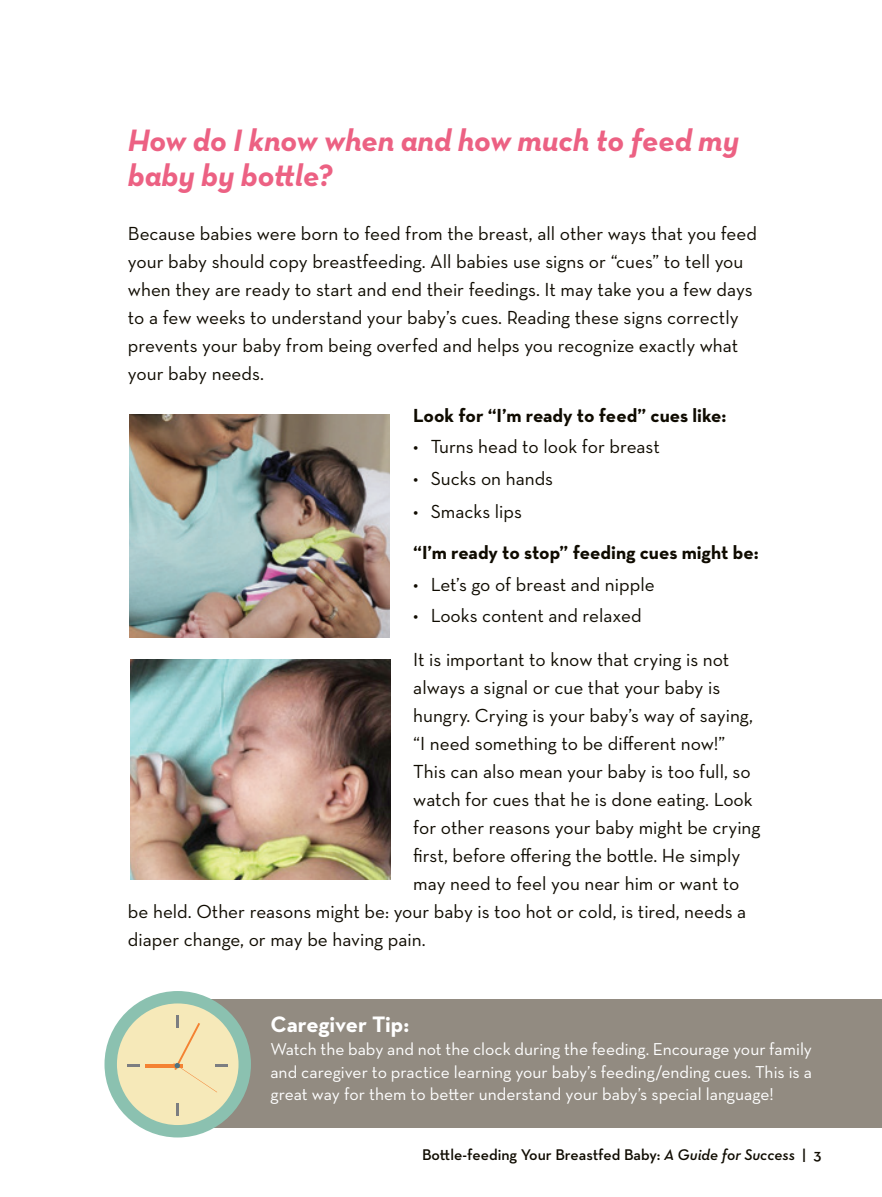
<style>
.page{position:relative;width:882px;height:1197px;background:#fff}
.page>*{position:absolute;margin:0;border:0;box-sizing:border-box;transform-origin:0 0}
.t1{font:italic 700 31.5px/35px "Neutraface Text";color:#ec6183}
.t2{font:700 22.75px "Neutraface Text";color:#fff}
.t3{font:19.25px/28px "Neutraface Text";color:#0f0b00}
.t4{font:700 19.25px "Neutraface Text";color:#0f0b00}
.t5{font:17.5px/22.8px "Neutraface Text";color:#fff;text-align:justify}
.t6{font:600 15.75px "Neutraface Text";color:#0f0b00}
.s1{font-family:"Neutraface Text Demi Italic Alt";font-weight:400}
</style>
<div class="page">
<img style="left:129px;top:414px;width:260px;height:223px">
<img style="left:131px;top:660px;width:260px;height:220px">
<div style="left:189px;top:999px;width:693px;height:129px;background:#928b81"></div>
<svg style="left:105px;top:991px;width:146px;height:147px"></svg>
<p class="t1" style="left:128px;top:122px;width:613px">How do I know when and how much to feed my baby by bottle?</p>
<p class="t3" style="left:128px;top:219px;width:631px">Because babies were born to feed from the breast, all other ways that you feed your baby should copy breastfeeding. All babies use signs or “cues” to tell you when they are ready to start and end their feedings. It may take you a few days to a few weeks to understand your baby’s cues. Reading these signs correctly prevents your baby from being overfed and helps you recognize exactly what your baby needs.</p>
<p class="t4" style="left:413px;top:403px;width:315px">Look for “I’m ready to feed” cues like:</p>
<p class="t3" style="left:413px;top:432px;width:248px">• Turns head to look for breast</p>
<p class="t3" style="left:413px;top:464px;width:142px">• Sucks on hands</p>
<p class="t3" style="left:413px;top:497px;width:110px">• Smacks lips</p>
<p class="t4" style="left:413px;top:540px;width:347px">“I’m ready to stop” feeding cues might be:</p>
<p class="t3" style="left:413px;top:570px;width:243px">• Let’s go of breast and nipple</p>
<p class="t3" style="left:413px;top:601px;width:230px">• Looks content and relaxed</p>
<p class="t3" style="left:413px;top:645px;width:318px">It is important to know that crying is not</p>
<p class="t3" style="left:413px;top:673px;width:308px">always a signal or cue that your baby is</p>
<p class="t3" style="left:413px;top:701px;width:341px">hungry. Crying is your baby’s way of saying,</p>
<p class="t3" style="left:413px;top:729px;width:314px">“I need something to be different now!”</p>
<p class="t3" style="left:413px;top:757px;width:339px">This can also mean your baby is too full, so</p>
<p class="t3" style="left:413px;top:785px;width:341px">watch for cues that he is done eating. Look</p>
<p class="t3" style="left:413px;top:813px;width:349px">for other reasons your baby might be crying</p>
<p class="t3" style="left:413px;top:841px;width:328px">first, before offering the bottle. He simply</p>
<p class="t3" style="left:413px;top:869px;width:328px">may need to feel you near him or want to</p>
<p class="t3" style="left:128px;top:897px;width:620px">be held. Other reasons might be: your baby is too hot or cold, is tired, needs a</p>
<p class="t3" style="left:128px;top:925px;width:299px">diaper change, or may be having pain.</p>
<p class="t2" style="left:270px;top:1010px;width:141px">Caregiver Tip:</p>
<p class="t5" style="left:270px;top:1037px;width:543px">Watch the baby and not the clock during the feeding. Encourage your family and caregiver to practice learning your baby’s feeding/ending cues. This is a great way for them to better understand your baby’s special language!</p>
<h1 class="t6" style="left:422px;top:1145px;width:401px">Bottle-feeding Your Breastfed Baby: <span class="s1">A Guide for Success</span> | 3</h1>
</div>
